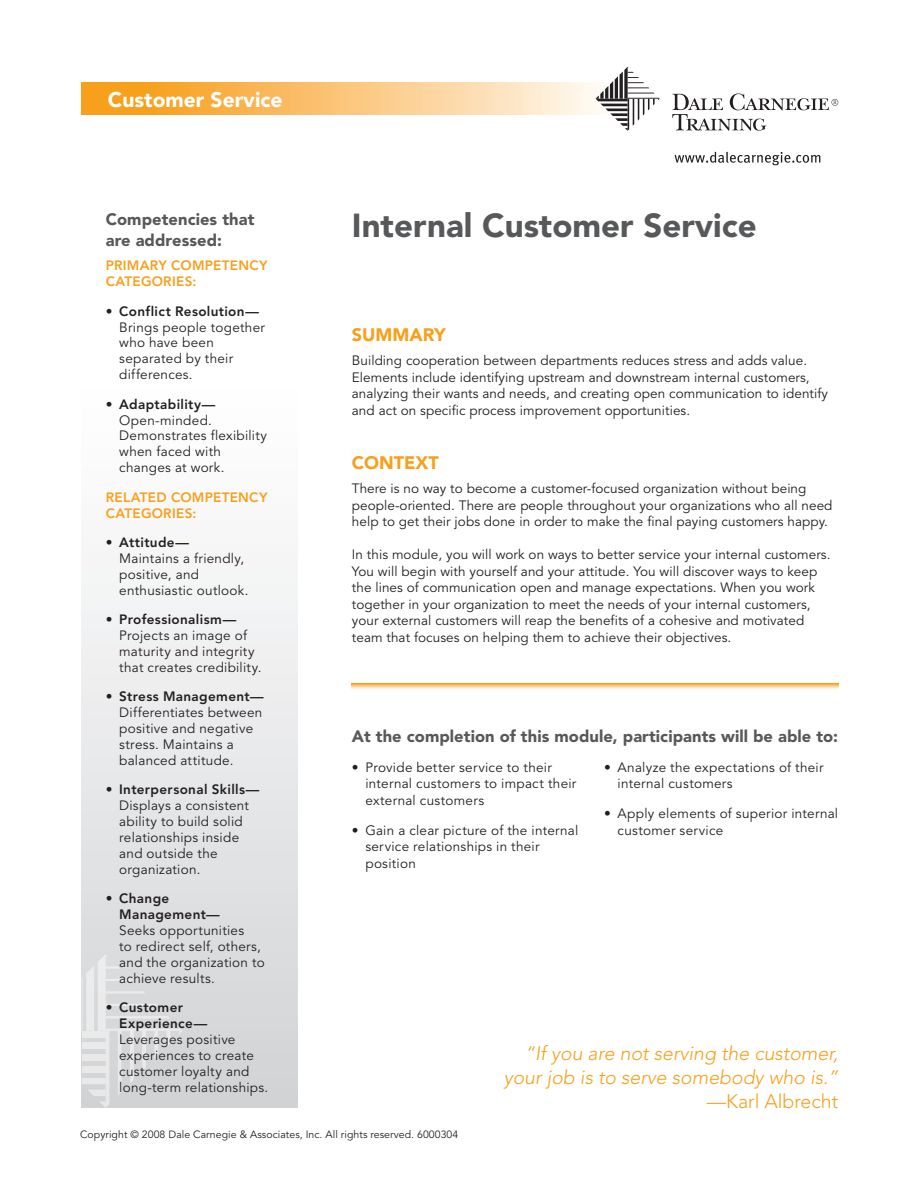
<style>
.page{position:relative;width:920px;height:1188px;background:#fff}
.page>*{position:absolute;margin:0;border:0;box-sizing:border-box;transform-origin:0 0}
.t1{font:900 33px "Avenir";color:#57585a}
.t2{font:900 21px "Avenir";color:#fff}
.t3{font:italic 300 19.5px/24px "Avenir";color:#f6a01b;text-align:right}
.t4{font:300 19.5px "Avenir";color:#f6a01b}
.t5{font:900 18px "Avenir";color:#f6a01b}
.t6{font:900 16.5px/21px "Avenir";letter-spacing:.005em;color:#57585a}
.t7{font:13.5px/15.9px "Avenir";letter-spacing:.005em;color:#231f20}
.t8{font:800 13.5px/15.9px "Avenir";letter-spacing:.02em;color:#f6a01b}
.t9{font:800 13.5px/15.9px "Avenir";letter-spacing:.025em;color:#231f20}
.t10{font:10.5px "Avenir";letter-spacing:.005em;color:#231f20}
.s1{font-weight:800}
.s2{font-weight:400}
</style>
<div class="page">
<div style="left:82px;top:82px;width:216px;height:1026px;background:linear-gradient(to bottom,#fff,#d5d6d9)"></div>
<svg style="left:82px;top:954px;width:100px;height:154px;background:#dadbdd"></svg>
<svg style="left:82px;top:83px;width:578px;height:32px;background:#fac579"></svg>
<svg style="left:595px;top:67px;width:64px;height:64px"></svg>
<svg style="left:672px;top:93px;width:166px;height:38px"></svg>
<svg style="left:674px;top:152px;width:146px;height:13px"></svg>
<svg style="left:352px;top:683px;width:486px;height:6px;background:#fbca83"></svg>
<h2 class="t2" style="left:108px;top:87px;width:176px">Customer Service</h2>
<p class="t6" style="left:106px;top:208px;width:150px">Competencies that are addressed:</p>
<p class="t8" style="left:106px;top:258px;width:163px">Primary Competency<br>Categories:</p>
<p class="t7" style="left:119px;top:303px;width:147px;text-indent:-14px">• <span class="s1">Conflict Resolution—<br></span>Brings people together who have been separated by their differences.</p>
<p class="t7" style="left:119px;top:396px;width:149px;text-indent:-14px">• <span class="s1">Adaptability—<br></span>Open-minded.<br>Demonstrates flexibility when faced with changes at work.</p>
<p class="t8" style="left:106px;top:489px;width:163px">Related Competency<br>Categories:</p>
<p class="t7" style="left:119px;top:535px;width:131px;text-indent:-14px">• <span class="s1">Attitude—<br></span>Maintains a friendly, positive, and enthusiastic outlook.</p>
<p class="t7" style="left:119px;top:612px;width:144px;text-indent:-14px">• <span class="s1">Professionalism—<br></span>Projects an image of maturity and integrity that creates credibility.</p>
<p class="t7" style="left:119px;top:689px;width:146px;text-indent:-13px">• <span class="s1">Stress Management—<br></span>Differentiates between positive and negative stress. Maintains a balanced attitude.</p>
<p class="t7" style="left:119px;top:782px;width:142px;text-indent:-14px">• <span class="s1">Interpersonal Skills—<br></span>Displays a consistent ability to build solid relationships inside and outside the organization.</p>
<p class="t9" style="left:119px;top:890px;width:102px;text-indent:-14px"><span class="s2">•</span> Change<br>Management—</p>
<p class="t7" style="left:119px;top:923px;width:147px">Seeks opportunities<br>to redirect self, others, and the organization to achieve results.</p>
<p class="t9" style="left:119px;top:999px;width:89px;text-indent:-14px"><span class="s2">•</span> Customer<br>Experience—</p>
<p class="t7" style="left:119px;top:1032px;width:150px">Leverages positive experiences to create customer loyalty and long-term relationships.</p>
<h1 class="t1" style="left:352px;top:206px;width:406px">Internal Customer Service</h1>
<h3 class="t5" style="left:352px;top:324px;width:95px">SUMMARY</h3>
<p class="t7" style="left:352px;top:353px;width:477px;line-height:16.5px">Building cooperation between departments reduces stress and adds value.<br>Elements include identifying upstream and downstream internal customers, analyzing their wants and needs, and creating open communication to identify and act on specific process improvement opportunities.</p>
<h3 class="t5" style="left:352px;top:452px;width:88px">CONTEXT</h3>
<p class="t7" style="left:352px;top:480px;width:482px;line-height:16.5px">There is no way to become a customer-focused organization without being people-oriented. There are people throughout your organizations who all need help to get their jobs done in order to make the final paying customers happy.</p>
<p class="t7" style="left:352px;top:546px;width:480px;line-height:16.5px">In this module, you will work on ways to better service your internal customers.<br>You will begin with yourself and your attitude. You will discover ways to keep the lines of communication open and manage expectations. When you work together in your organization to meet the needs of your internal customers, your external customers will reap the benefits of a cohesive and motivated team that focuses on helping them to achieve their objectives.</p>
<p class="t6" style="left:352px;top:725px;width:487px">At the completion of this module, participants will be able to:</p>
<p class="t7" style="left:365px;top:759px;width:212px;line-height:16.5px;text-indent:-14px">• Provide better service to their internal customers to impact their external customers</p>
<p class="t7" style="left:365px;top:822px;width:214px;line-height:16.5px;text-indent:-14px">• Gain a clear picture of the internal service relationships in their position</p>
<p class="t7" style="left:617px;top:759px;width:207px;line-height:16.5px;text-indent:-14px">• Analyze the expectations of their internal customers</p>
<p class="t7" style="left:617px;top:806px;width:222px;line-height:16.5px;text-indent:-14px">• Apply elements of superior internal customer service</p>
<h3 class="t3" style="left:503px;top:1041px;width:336px">“If you are not serving the customer, your job is to serve somebody who is.”</h3>
<h3 class="t4" style="left:706px;top:1089px;width:133px">—Karl Albrecht</h3>
<p class="t10" style="left:80px;top:1128px;width:379px">Copyright © 2008 Dale Carnegie &amp; Associates, Inc. All rights reserved. 6000304</p>
</div>
